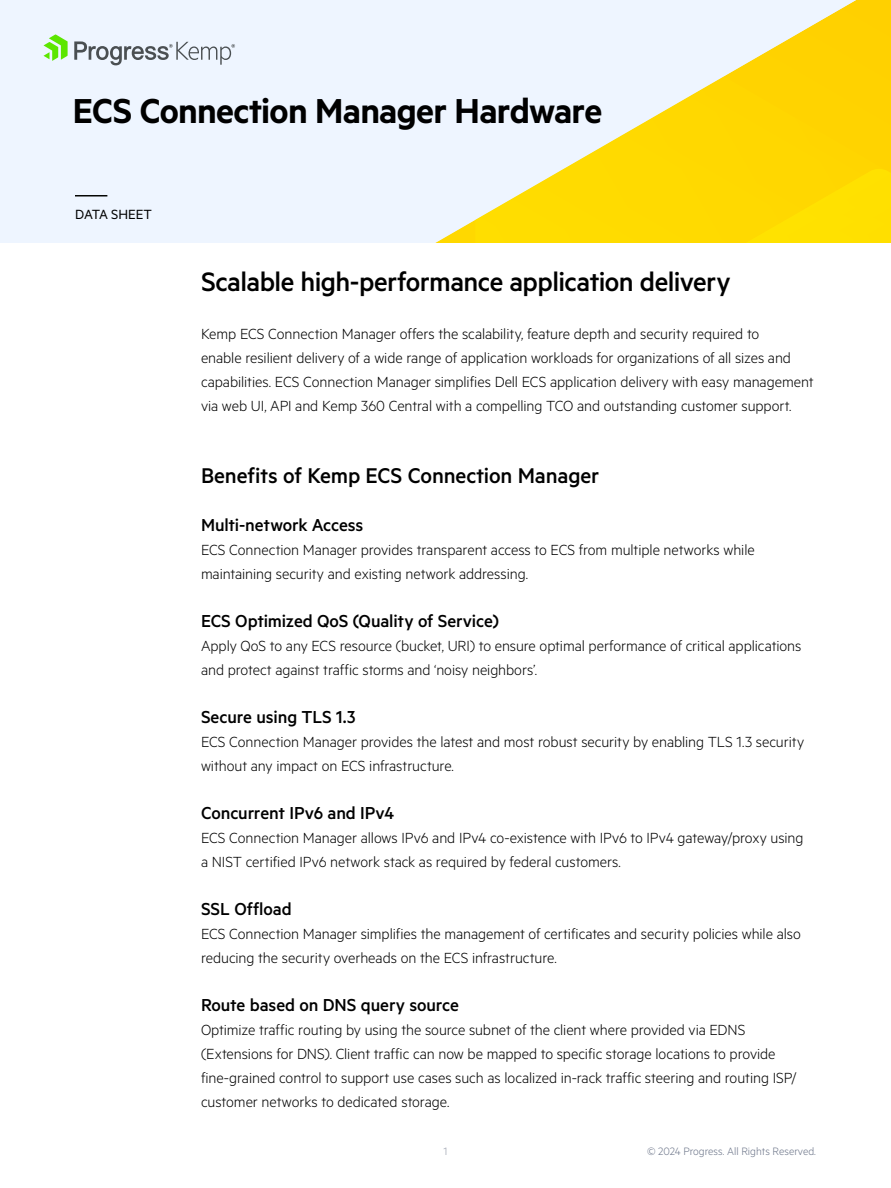
<style>
.page{position:relative;width:891px;height:1188px;background:#fff}
.page>*{position:absolute;margin:0;border:0;box-sizing:border-box;transform-origin:0 0}
.t1{font:600 39px "Metric";letter-spacing:-.02em;color:#000}
.Titles_Level_1{font:500 30px "Metric";letter-spacing:-.02em;color:#000}
.Titles_level_2{font:500 24px "Metric";letter-spacing:-.005em;color:#000}
.Titles_level_3{font:500 19.5px "Metric";letter-spacing:-.005em;color:#000}
.Titles_level_3-2{font:300 16.5px/24px "Metric";letter-spacing:-.005em;color:#000}
.Body_1{font:300 16.5px/24px "Metric";letter-spacing:-.005em;color:#000}
.t2{font:15px "Metric";letter-spacing:-.01em;color:#000}
.t3{font:300 12px "Metric";color:#6c7589}
.t4{font:300 12px "Metric";color:#989eac}
</style>
<div class="page">
<div style="left:0;top:0;width:891px;height:243px;background:#eef5ff"></div>
<svg style="left:435px;top:220px;width:40px;height:23px"></svg>
<svg style="left:475px;top:0;width:416px;height:243px"></svg>
<svg style="left:746px;top:169px;width:145px;height:74px;background:#ffdc00"></svg>
<svg style="left:44px;top:34px;width:24px;height:27px"></svg>
<svg style="left:74px;top:41px;width:161px;height:24px"></svg>
<hr style="left:75px;top:195px;width:32px;height:1px;background:#040503">
<h1 class="t1" style="left:73px;top:88px;width:531px">ECS Connection Manager Hardware</h1>
<p class="t2" style="left:75px;top:206px;width:78px">DATA SHEET</p>
<p class="Titles_Level_1" style="left:201px;top:264px;width:531px">Scalable high-performance application delivery</p>
<p class="Body_1" style="left:201px;top:321px;width:614px">Kemp ECS Connection Manager offers the scalability, feature depth and security required to<br>enable resilient delivery of a wide range of application workloads for organizations of all sizes and capabilities. ECS Connection Manager simplifies Dell ECS application delivery with easy management via web UI, API and Kemp 360 Central with a compelling TCO and outstanding customer support.</p>
<p class="Titles_level_2" style="left:201px;top:462px;width:400px">Benefits of Kemp ECS Connection Manager</p>
<p class="Titles_level_3" style="left:201px;top:514px;width:164px">Multi-network Access</p>
<p class="Titles_level_3-2" style="left:201px;top:537px;width:555px">ECS Connection Manager provides transparent access to ECS from multiple networks while maintaining security and existing network addressing.</p>
<p class="Titles_level_3" style="left:201px;top:610px;width:299px">ECS Optimized QoS (Quality of Service)</p>
<p class="Titles_level_3-2" style="left:201px;top:633px;width:602px">Apply QoS to any ECS resource (bucket, URI) to ensure optimal performance of critical applications and protect against traffic storms and ‘noisy neighbors’.</p>
<p class="Titles_level_3" style="left:201px;top:706px;width:156px">Secure using TLS 1.3</p>
<p class="Titles_level_3-2" style="left:201px;top:729px;width:605px">ECS Connection Manager provides the latest and most robust security by enabling TLS 1.3 security without any impact on ECS infrastructure.</p>
<p class="Titles_level_3" style="left:201px;top:802px;width:195px">Concurrent IPv6 and IPv4</p>
<p class="Titles_level_3-2" style="left:201px;top:825px;width:604px">ECS Connection Manager allows IPv6 and IPv4 co-existence with IPv6 to IPv4 gateway/proxy using a NIST certified IPv6 network stack as required by federal customers.</p>
<p class="Titles_level_3" style="left:201px;top:898px;width:92px">SSL Offload</p>
<p class="Titles_level_3-2" style="left:201px;top:921px;width:601px">ECS Connection Manager simplifies the management of certificates and security policies while also reducing the security overheads on the ECS infrastructure.</p>
<p class="Titles_level_3" style="left:201px;top:994px;width:260px">Route based on DNS query source</p>
<p class="Titles_level_3-2" style="left:201px;top:1017px;width:597px">Optimize traffic routing by using the source subnet of the client where provided via EDNS (Extensions for DNS). Client traffic can now be mapped to specific storage locations to provide fine-grained control to support use cases such as localized in-rack traffic steering and routing ISP/ customer networks to dedicated storage.</p>
<p class="t4" style="left:444px;top:1144px;width:5px">1</p>
<p class="t3" style="left:647px;top:1144px;width:170px">© 2024 Progress. All Rights Reserved.</p>
</div>
